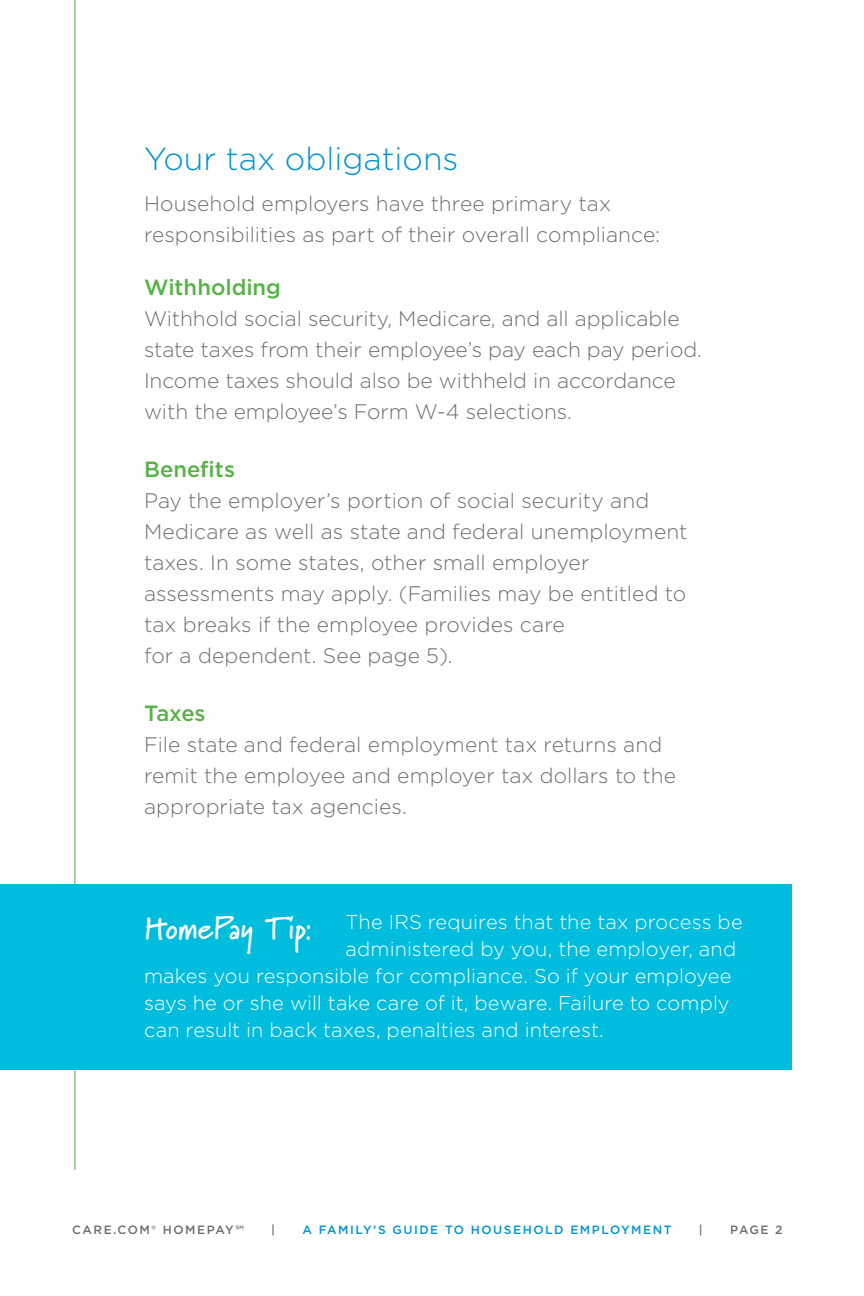
<style>
.page{position:relative;width:864px;height:1296px;background:#fff}
.page>*{position:absolute;margin:0;border:0;box-sizing:border-box;transform-origin:0 0}
.t1{font:300 32px "Gotham";color:#0093d2}
.t2{font:700 32px "Marydale";letter-spacing:-.005em;color:#fff}
.t3{font:500 22px "Gotham";color:#56b146}
.t4{font:300 21px/31px "Gotham";color:#6d6e71}
.t5{font:300 20px "Gotham";letter-spacing:.005em;color:#fff}
.t6{font:500 12px "Gotham";letter-spacing:.13em;color:#0093d2}
.t7{font:500 12px "Gotham";letter-spacing:.13em;color:#6d6e71}
</style>
<div class="page">
<hr style="left:74px;top:0;width:1px;height:1170px;background:#56b146">
<div style="left:0;top:884px;width:792px;height:186px;background:#00bcdd"></div>
<h1 class="t1" style="left:144px;top:138px;width:316px">Your tax obligations</h1>
<p class="t4" style="left:144px;top:187px;width:518px">Household employers have three primary tax responsibilities as part of their overall compliance:</p>
<p class="t3" style="left:144px;top:273px;width:138px">WITHHOLDING</p>
<p class="t4" style="left:144px;top:303px;width:559px">Withhold social security, Medicare, and all applicable state taxes from their employee’s pay each pay period.<br>Income taxes should also be withheld in accordance with the employee’s Form W-4 selections.</p>
<p class="t3" style="left:144px;top:455px;width:93px">BENEFITS</p>
<p class="t4" style="left:144px;top:485px;width:545px">Pay the employer’s portion of social security and Medicare as well as state and federal unemployment taxes. In some states, other small employer assessments may apply. (Families may be entitled to tax breaks if the employee provides care<br>for a dependent. See page 5).</p>
<p class="t3" style="left:144px;top:699px;width:63px">TAXES</p>
<p class="t4" style="left:144px;top:729px;width:534px">File state and federal employment tax returns and remit the employee and employer tax dollars to the appropriate tax agencies.</p>
<p class="t5" style="left:346px;top:909px;width:399px">The IRS requires that the tax process be</p>
<p class="t5" style="left:346px;top:936px;width:392px">administered by you, the employer, and</p>
<p class="t5" style="left:144px;top:963px;width:589px">makes you responsible for compliance. So if your employee</p>
<p class="t5" style="left:144px;top:990px;width:587px">says he or she will take care of it, beware. Failure to comply</p>
<p class="t5" style="left:144px;top:1017px;width:461px">can result in back taxes, penalties and interest.</p>
<h1 class="t2" style="left:144px;top:910px;width:170px">HomePay Tip:</h1>
<p class="t7" style="left:72px;top:1222px;width:173px">CARE.COM® HOMEPAY℠</p>
<p class="t7" style="left:271px;top:1222px;width:5px">|</p>
<p class="t6" style="left:303px;top:1222px;width:370px">A FAMILY’S GUI DE TO HOUSEHOLD EMPLOYMENT</p>
<p class="t7" style="left:699px;top:1222px;width:5px">|</p>
<p class="t7" style="left:730px;top:1222px;width:11px">PAGE</p>
<p class="t7" style="left:775px;top:1222px;width:9px">2</p>
</div>
